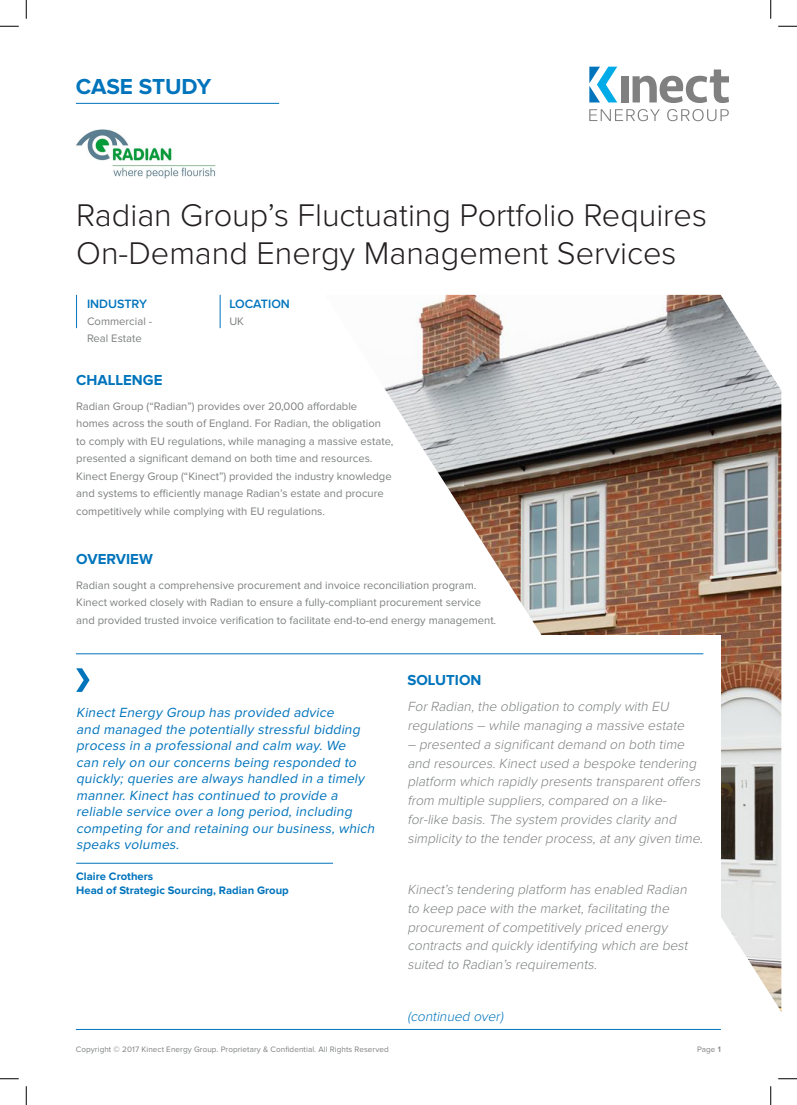
<style>
.page{position:relative;width:797px;height:1105px;background:#fff}
.page>*{position:absolute;margin:0;border:0;box-sizing:border-box;transform-origin:0 0}
.t1{font:300 32.5px/37.5px "Proxima Nova";color:#231f20}
.t2{font:700 22.5px "Proxima Nova";letter-spacing:-.005em;color:#0174bc}
.t3{font:700 15px "Proxima Nova";color:#0174bc}
.t4{font:italic 300 13.75px/18.8px "Proxima Nova";color:#7f8080}
.t5{font:italic 13.75px/16.5px "Proxima Nova";letter-spacing:.015em;color:#0174bc}
.t6{font:italic 300 13.75px "Proxima Nova";color:#0174bc}
.t7{font:600 12.5px "Proxima Nova";color:#0174bc}
.t8{font:11.25px/17.5px "Proxima Nova";color:#7f8080}
.t9{font:700 11.25px/13.5px "Proxima Nova";color:#0174bc}
.t10{font:8.12px "Proxima Nova";letter-spacing:.01em;color:#7f8080}
.s1{font-weight:600}
</style>
<div class="page">
<hr style="left:76px;top:1029px;width:645px;height:1px;background:#0174bc">
<img style="left:384px;top:295px;width:397px;height:716px">
<div style="left:76px;top:636px;width:645px;height:312px;background:#fff"></div>
<svg style="left:589px;top:109px;width:71px;height:12px"></svg>
<svg style="left:667px;top:109px;width:61px;height:12px"></svg>
<svg style="left:632px;top:69px;width:97px;height:34px"></svg>
<div style="left:621px;top:76px;width:7px;height:26px;background:#7f807f"></div>
<svg style="left:589px;top:67px;width:28px;height:35px"></svg>
<hr style="left:76px;top:295px;width:1px;height:33px;background:#0174bc">
<hr style="left:220px;top:295px;width:1px;height:33px;background:#0174bc">
<hr style="left:76px;top:863px;width:257px;height:1px;background:#0174bc">
<hr style="left:76px;top:653px;width:627px;height:1px;background:#0174bc">
<svg style="left:76px;top:668px;width:14px;height:24px"></svg>
<hr style="left:76px;top:103px;width:203px;height:1px;background:#0174bc">
<img style="left:76px;top:129px;width:140px;height:50px">
<svg style="left:0;top:25px;width:19px;height:2px"></svg>
<svg style="left:778px;top:25px;width:19px;height:2px"></svg>
<svg style="left:0;top:1078px;width:19px;height:1px"></svg>
<svg style="left:778px;top:1078px;width:19px;height:1px"></svg>
<svg style="left:25px;top:0;width:2px;height:19px"></svg>
<svg style="left:25px;top:1086px;width:2px;height:19px"></svg>
<svg style="left:770px;top:0;width:1px;height:19px"></svg>
<svg style="left:770px;top:1086px;width:1px;height:19px"></svg>
<p class="t2" style="left:76px;top:77px;width:137px">CASE STUDY</p>
<p class="t1" style="left:76px;top:197px;width:632px">Radian Group’s Fluctuating Portfolio Requires<br>On-Demand Energy Management Services</p>
<p class="t7" style="left:87px;top:298px;width:62px">INDUSTRY</p>
<p class="t8" style="left:87px;top:313px;width:67px">Commercial -</p>
<p class="t8" style="left:87px;top:330px;width:56px">Real Estate</p>
<p class="t7" style="left:229px;top:298px;width:62px">LOCATION</p>
<p class="t8" style="left:229px;top:313px;width:16px">UK</p>
<p class="t3" style="left:76px;top:373px;width:88px">CHALLENGE</p>
<p class="t8" style="left:76px;top:398px;width:319px">Radian Group (“Radian”) provides over 20,000 affordable<br>homes across the south of England. For Radian, the obligation to comply with EU regulations, while managing a massive estate, presented a significant demand on both time and resources.<br>Kinect Energy Group (“Kinect”) provided the industry knowledge and systems to efficiently manage Radian’s estate and procure competitively while complying with EU regulations.</p>
<p class="t3" style="left:76px;top:552px;width:78px">OVERVIEW</p>
<p class="t8" style="left:76px;top:577px;width:421px">Radian sought a comprehensive procurement and invoice reconciliation program.<br>Kinect worked closely with Radian to ensure a fully-compliant procurement service and provided trusted invoice verification to facilitate end-to-end energy management.</p>
<p class="t5" style="left:76px;top:705px;width:302px">Kinect Energy Group has provided advice<br>and managed the potentially stressful bidding process in a professional and calm way. We<br>can rely on our concerns being responded to quickly; queries are always handled in a timely manner. Kinect has continued to provide a reliable service over a long period, including competing for and retaining our business, which speaks volumes.</p>
<p class="t9" style="left:76px;top:870px;width:214px">Claire Crothers<br>Head of Strategic Sourcing, Radian Group</p>
<p class="t3" style="left:407px;top:673px;width:76px">SOLUTION</p>
<p class="t4" style="left:407px;top:697px;width:281px">ForRadian,the obligation to comply with EU regulations – while managing a massive estate</p>
<p class="t4" style="left:407px;top:735px;width:300px">– presented a significantdemand on both time and resources.Kinectused a bespoke tendering platform which rapidly presents transparentoffers from multiple suppliers,compared on a like&shy;for-like basis.The system provides clarity and simplicity to the tenderprocess,atany given time.</p>
<p class="t4" style="left:407px;top:880px;width:285px">Kinect’s tendering platform has enabled Radian to keep pace with the market,facilitating the procurementof competitively priced energy contracts and quickly identifying which are best suited to Radian’s requirements.</p>
<p class="t6" style="left:407px;top:1008px;width:100px">(continued over)</p>
<p class="t10" style="left:76px;top:1045px;width:314px">Copyright © 2017 Kinect Energy Group. Proprietary &amp; Confidential. All Rights Reserved</p>
<p class="t10" style="left:697px;top:1045px;width:25px">Page <span class="s1">1</span></p>
</div>
